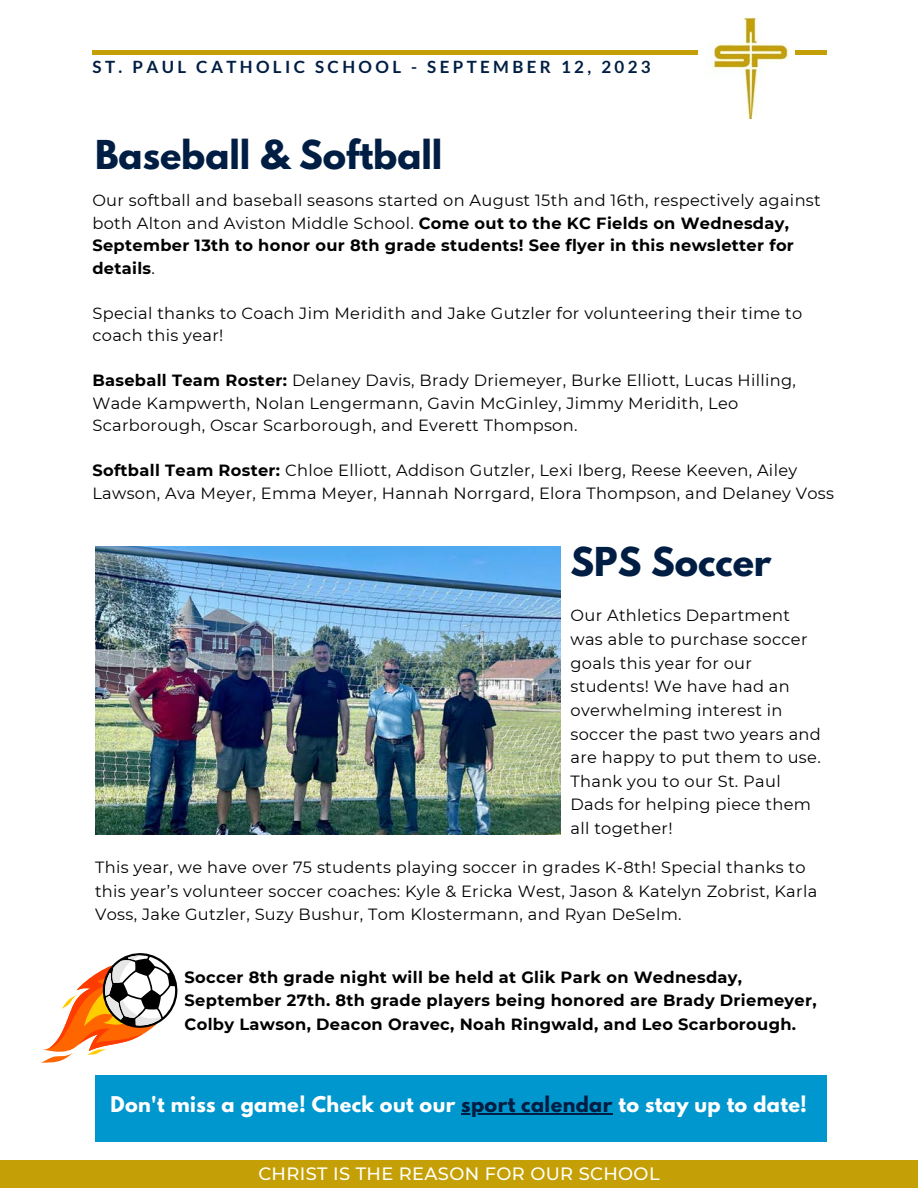
<style>
.page{position:relative;width:918px;height:1188px;background:#fff}
.page>*{position:absolute;margin:0;border:0;box-sizing:border-box;transform-origin:0 0}
.t1{font:700 35.25px "League Spartan";color:#001e43}
.t2{font:700 19.2px "League Spartan";letter-spacing:.02em;color:#fff}
.t3{font:500 17.85px "Montserrat";letter-spacing:.02em;color:#fffff9}
.t4{font:700 16.95px "Lato";letter-spacing:.2em;color:#001e43}
.t5{font:16.2px/23.7px "Montserrat";letter-spacing:.02em;color:#000}
.t6{font:700 16.2px/23.7px "Montserrat";letter-spacing:.02em;color:#000}
.s1{font-weight:700}
.s2{color:#001e43}
</style>
<div class="page">
<div style="left:92px;top:50px;width:734px;height:5px;background:#c49f06"></div>
<img style="left:698px;top:17px;width:97px;height:101px">
<div style="left:0;top:1161px;width:918px;height:27px;background:#c49f06"></div>
<img style="left:95px;top:546px;width:466px;height:288px">
<div style="left:95px;top:1076px;width:731px;height:66px;background:#0097ce"></div>
<svg style="left:41px;top:953px;width:137px;height:110px"></svg>
<hr style="left:461px;top:1114px;width:152px;height:1px;background:#001e43">
<p class="t4" style="left:93px;top:57px;width:560px">ST. PAUL CATHOLIC SCHOOL - SEPTEMBER 12, 2023</p>
<p class="t1" style="left:95px;top:137px;width:349px">Baseball &amp; Softball</p>
<p class="t5" style="left:92px;top:189px;width:730px;line-height:22.5px">Our softball and baseball seasons started on August 15th and 16th, respectively against both Alton and Aviston Middle School. <span class="s1">Come out to the KC Fields on Wednesday, September 13th to honor our 8th grade students! See flyer in this newsletter for details</span>.</p>
<p class="t5" style="left:92px;top:302px;width:711px;line-height:22.5px">Special thanks to Coach Jim Meridith and Jake Gutzler for volunteering their time to coach this year!</p>
<p class="t5" style="left:92px;top:369px;width:705px;line-height:22.5px"><span class="s1">Baseball Team Roster:</span> Delaney Davis, Brady Driemeyer, Burke Elliott, Lucas Hilling,<br>Wade Kampwerth, Nolan Lengermann, Gavin McGinley, Jimmy Meridith, Leo<br>Scarborough, Oscar Scarborough, and Everett Thompson.</p>
<p class="t5" style="left:92px;top:459px;width:743px;line-height:22.5px"><span class="s1">Softball Team Roster:</span> Chloe Elliott, Addison Gutzler, Lexi Iberg, Reese Keeven, Ailey<br>Lawson, Ava Meyer, Emma Meyer, Hannah Norrgard, Elora Thompson, and Delaney Voss</p>
<p class="t1" style="left:571px;top:544px;width:203px">SPS Soccer</p>
<p class="t5" style="left:571px;top:604px;width:252px">Our Athletics Department was able to purchase soccer goals this year for our students! We have had an overwhelming interest in soccer the past two years and are happy to put them to use.<br>Thank you to our St. Paul<br>Dads for helping piece them all together!</p>
<p class="t5" style="left:95px;top:855px;width:724px">This year, we have over 75 students playing soccer in grades K-8th! Special thanks to this year’s volunteer soccer coaches: Kyle &amp; Ericka West, Jason &amp; Katelyn Zobrist, Karla<br>Voss, Jake Gutzler, Suzy Bushur, Tom Klostermann, and Ryan DeSelm.</p>
<p class="t6" style="left:185px;top:965px;width:634px">Soccer 8th grade night will be held at Glik Park on Wednesday,<br>September 27th. 8th grade players being honored are Brady Driemeyer,<br>Colby Lawson, Deacon Oravec, Noah Ringwald, and Leo Scarborough.</p>
<p class="t2" style="left:111px;top:1095px;width:698px">Don't miss a game! Check out our <span class="s2">sport calendar</span> to stay up to date!</p>
<p class="t3" style="left:258px;top:1163px;width:403px">CHRIST IS THE REASON FOR OUR SCHOOL</p>
</div>
